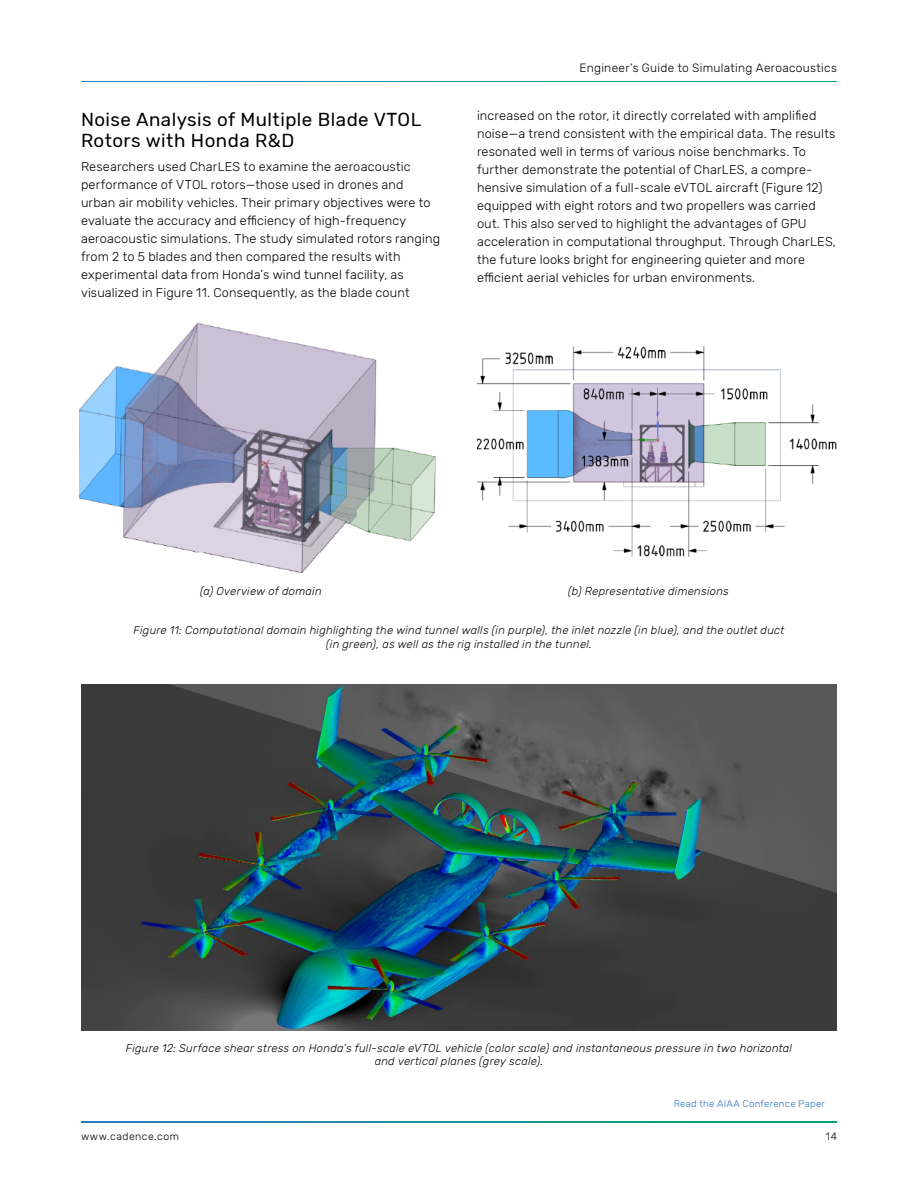
<style>
.page{position:relative;width:918px;height:1188px;background:#fff}
.page>*{position:absolute;margin:0;border:0;box-sizing:border-box;transform-origin:0 0}
.t1{font:18.75px/21px "Rubik";letter-spacing:.025em;color:#000}
.t2{font:300 12.75px/18px "Rubik";letter-spacing:.01em;color:#000}
.t3{font:300 12px "Rubik";letter-spacing:.025em;color:#000}
.t4{font:italic 300 11.25px/13.5px "Rubik";letter-spacing:.025em;color:#000;text-align:center}
.t5{font:300 10.5px "Rubik";letter-spacing:.05em;color:#000}
.t6{font:300 9.75px "Rubik";letter-spacing:.025em;color:#2f79be}
</style>
<div class="page">
<svg style="left:81px;top:81px;width:756px;height:1px"></svg>
<svg style="left:81px;top:1121px;width:756px;height:1px"></svg>
<img style="left:80px;top:323px;width:356px;height:250px">
<img style="left:477px;top:346px;width:360px;height:211px">
<img style="left:81px;top:685px;width:756px;height:345px">
<h1 class="t1" style="left:81px;top:109px;width:342px">Noise Analysis of Multiple Blade VTOL<br>Rotors with Honda R&amp;D</h1>
<p class="t2" style="left:81px;top:158px;width:361px">Researchers used CharLES to examine the aeroacoustic performance of VTOL rotors—those used in drones and urban air mobility vehicles. Their primary objectives were to evaluate the accuracy and efficiency of high-frequency aeroacoustic simulations. The study simulated rotors ranging from 2 to 5 blades and then compared the results with experimental data from Honda’s wind tunnel facility, as visualized in Figure 11. Consequently, as the blade count</p>
<p class="t3" style="left:579px;top:61px;width:259px">Engineer’s Guide to Simulating Aeroacoustics</p>
<p class="t2" style="left:477px;top:107px;width:360px">increased on the rotor, it directly correlated with amplified noise—a trend consistent with the empirical data. The results resonated well in terms of various noise benchmarks. To further demonstrate the potential of CharLES, a compre&shy;hensive simulation of a full-scale eVTOL aircraft (Figure 12) equipped with eight rotors and two propellers was carried out. This also served to highlight the advantages of GPU acceleration in computational throughput. Through CharLES, the future looks bright for engineering quieter and more efficient aerial vehicles for urban environments.</p>
<p class="t4" style="left:200px;top:585px;width:123px">(a) Overview of domain</p>
<p class="t4" style="left:568px;top:585px;width:162px">(b) Representative dimensions</p>
<p class="t4" style="left:134px;top:624px;width:652px">Figure 11: Computational domain highlighting the wind tunnel walls (in purple), the inlet nozzle (in blue), and the outlet duct (in green), as well as the rig installed in the tunnel.</p>
<p class="t4" style="left:126px;top:1041px;width:668px">Figure 12: Surface shear stress on Honda’s full-scale eVTOL vehicle (color scale) and instantaneous pressure in two horizontal and vertical planes (grey scale).</p>
<p class="t6" style="left:674px;top:1098px;width:153px">Read the AIAA Conference Paper</p>
<p class="t5" style="left:81px;top:1130px;width:99px">www.cadence.com</p>
<p class="t5" style="left:826px;top:1130px;width:13px">14</p>
</div>
